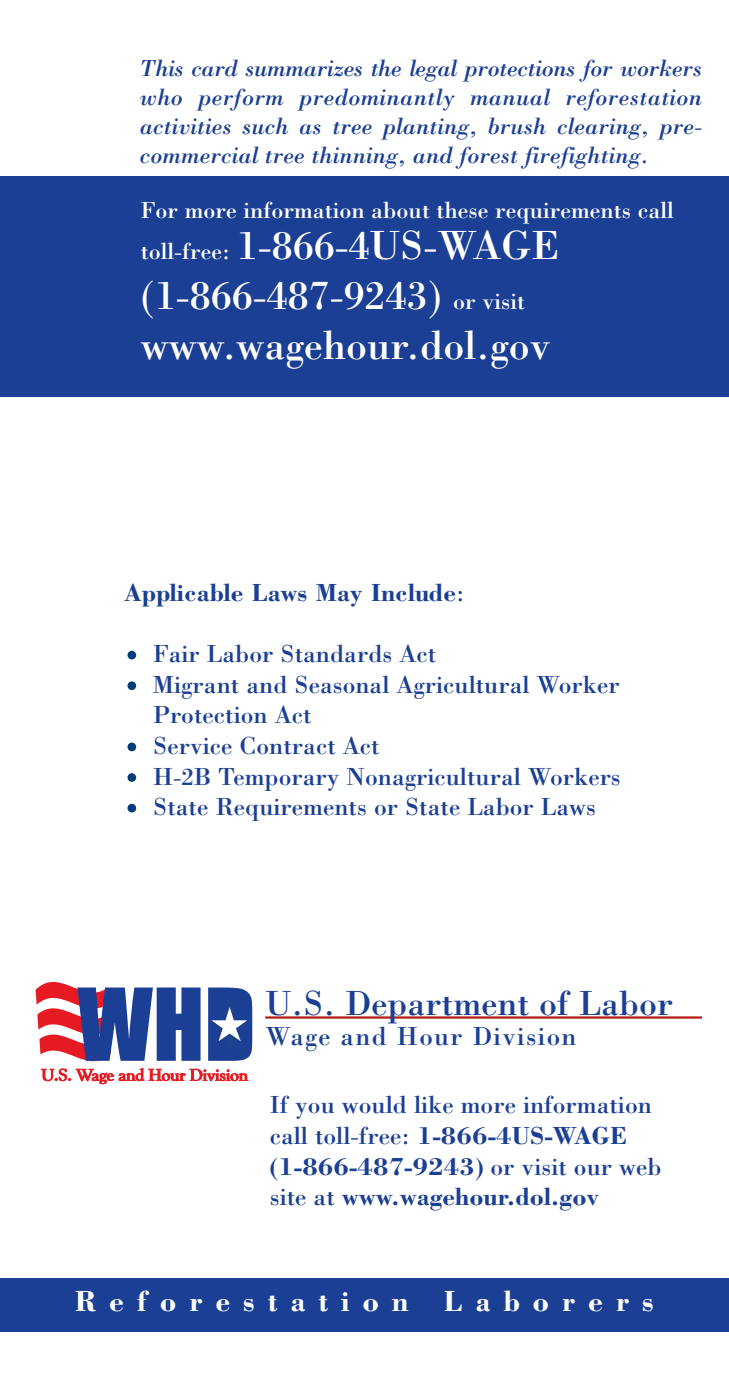
<style>
.page{position:relative;width:729px;height:1377px;background:#fff}
.page>*{position:absolute;margin:0;border:0;box-sizing:border-box;transform-origin:0 0}
.t1{font:42px/50.4px "Bodoni";color:#fff}
.t2{font:36px "Bodoni";color:#1b3f94}
.t3{font:700 30px "Bodoni";letter-spacing:.425em;color:#fff}
.t4{font:27px "Bodoni";letter-spacing:.05em;color:#1b3f94}
.t5{font:25.5px/30.6px "Bodoni";color:#1b3f94}
.t6{font:700 25.5px "Bodoni";color:#1b3f94}
.t7{font:italic 24px/28.8px "Bodoni";color:#1b3f94;text-align:justify}
.t8{font:24px "Bodoni";color:#fff}
.s1{font-size:24px}
.s2{font-weight:400}
.s3{font-weight:700}
</style>
<div class="page">
<div style="left:0;top:1278px;width:729px;height:54px;background:#1b3f94"></div>
<svg style="left:36px;top:982px;width:216px;height:102px"></svg>
<div style="left:0;top:177px;width:729px;height:220px;background:#1b3f94"></div>
<hr style="left:265px;top:1016px;width:437px;height:3px;background:#b41d15">
<div style="left:128px;top:804px;width:8px;height:8px;background:#003d78;border-radius:50%"></div>
<div style="left:128px;top:773px;width:8px;height:9px;background:#003d78;border-radius:50%"></div>
<div style="left:128px;top:743px;width:8px;height:8px;background:#003d78;border-radius:50%"></div>
<div style="left:128px;top:681px;width:8px;height:9px;background:#003d78;border-radius:50%"></div>
<div style="left:128px;top:651px;width:8px;height:8px;background:#003d78;border-radius:50%"></div>
<p class="t7" style="left:140px;top:54px;width:564px">This card summarizes the legal protections for workers who perform predominantly manual reforestation activities such as tree planting, brush clearing, pre&shy;commercial tree thinning, and forest firefighting.</p>
<p class="t8" style="left:141px;top:195px;width:534px">For more information about these requirements call</p>
<h1 class="t1" style="left:141px;top:219px;width:420px"><span class="s1">toll-free:</span> 1-866-4US-WAGE (1-866-487-9243) <span class="s1">or visit </span>www.wagehour.dol.gov</h1>
<p class="t6" style="left:124px;top:577px;width:342px">Applicable Laws May Include<span class="s2">:</span></p>
<p class="t5" style="left:153px;top:638px;width:469px">Fair Labor Standards Act<br>Migrant and Seasonal Agricultural Worker<br>Protection Act<br>Service Contract Act<br>H-2B Temporary Nonagricultural Workers<br>State Requirements or State Labor Laws</p>
<h2 class="t2" style="left:266px;top:982px;width:409px">U.S. Department of Labor</h2>
<p class="t4" style="left:266px;top:1020px;width:313px">Wage and Hour Division</p>
<p class="t5" style="left:270px;top:1089px;width:393px">If you would like more information call toll-free: <span class="s3">1-866-4US-WAGE (1-866-487-9243)</span> or visit our web site at <span class="s3">www.wagehour.dol.gov</span></p>
<p class="t3" style="left:75px;top:1283px;width:581px">Reforestation Laborers</p>
</div>
